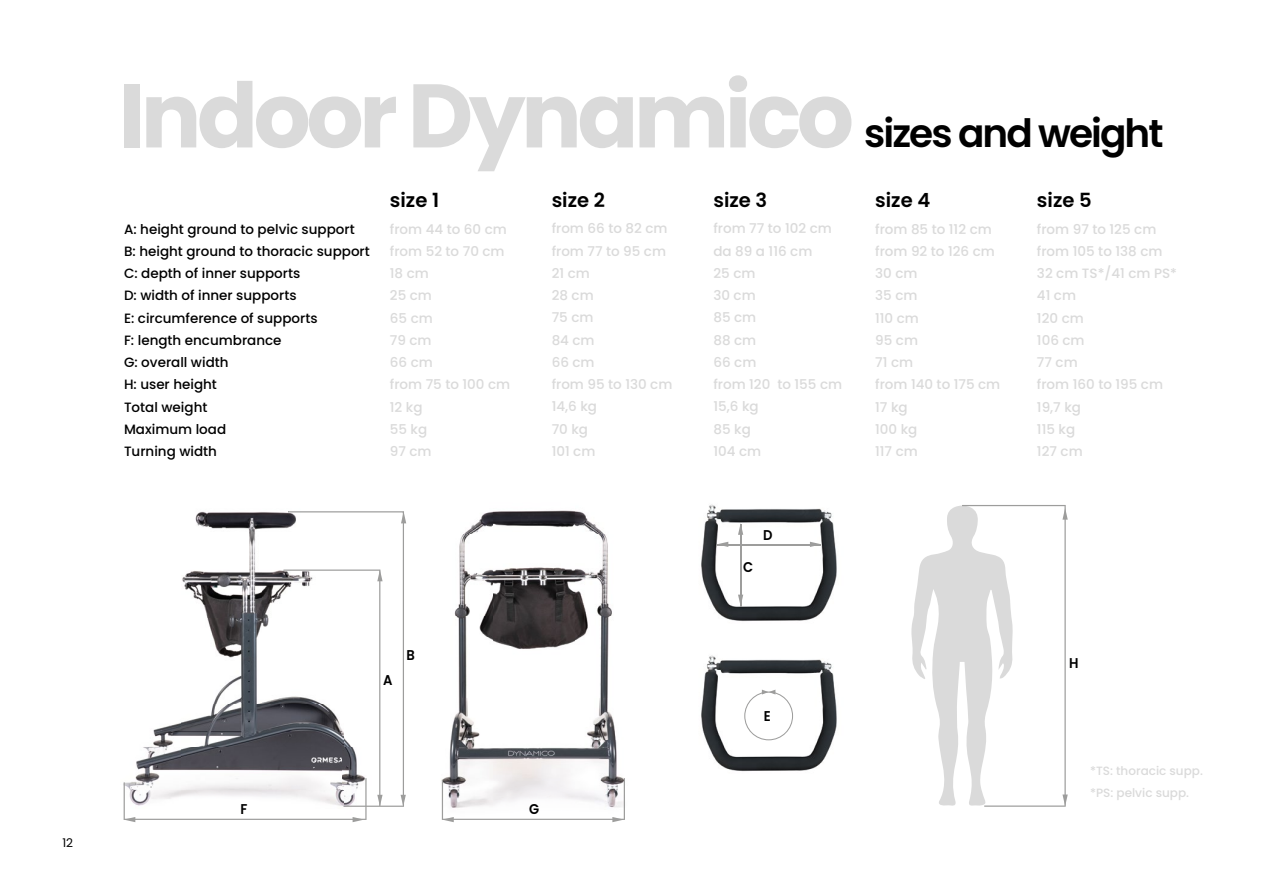
<style>
.page{position:relative;width:1263px;height:893px;background:#fff}
.page>*{position:absolute;margin:0;border:0;box-sizing:border-box;transform-origin:0 0}
.t1{font:700 90px "Poppins";letter-spacing:-.05em;color:#dadada}
.t2{font:600 39px "Poppins";letter-spacing:-.05em;color:#000}
.t3{font:600 19.5px "Poppins";color:#000}
.t4{font:600 14.25px "Poppins";color:#000;scale:.92 1}
.t5{font:500 13.5px/22.2px "Poppins";color:#dadada}
.t6{font:500 13.5px/22.2px "Poppins";color:#000}
.t7{font:500 12px/22.2px "Poppins";color:#dadada}
.t8{font:12px "Poppins";color:#000}
</style>
<div class="page">
<img style="left:441px;top:510px;width:182px;height:310px">
<img style="left:701px;top:504px;width:136px;height:117px">
<img style="left:701px;top:655px;width:136px;height:117px">
<svg style="left:911px;top:505px;width:157px;height:302px"></svg>
<hr style="left:717px;top:544px;width:103px;height:1px;background:#9d9d9c">
<hr style="left:740px;top:524px;width:1px;height:83px;background:#9d9d9c">
<svg style="left:738px;top:523px;width:5px;height:12px"></svg>
<svg style="left:738px;top:595px;width:5px;height:11px"></svg>
<svg style="left:810px;top:542px;width:11px;height:5px"></svg>
<svg style="left:717px;top:542px;width:11px;height:5px"></svg>
<svg style="left:744px;top:690px;width:49px;height:50px"></svg>
<svg style="left:442px;top:778px;width:183px;height:44px"></svg>
<svg style="left:124px;top:511px;width:282px;height:311px"></svg>
<p class="t8" style="left:62px;top:836px;width:12px">12</p>
<h1 class="t1" style="left:119px;top:64px;width:737px">Indoor Dynamico</h1>
<h2 class="t2" style="left:864px;top:111px;width:301px">sizes and weight</h2>
<h3 class="t3" style="left:390px;top:189px;width:51px">size 1</h3>
<h3 class="t3" style="left:552px;top:189px;width:55px">size 2</h3>
<h3 class="t3" style="left:713px;top:189px;width:55px">size 3</h3>
<h3 class="t3" style="left:875px;top:189px;width:57px">size 4</h3>
<h3 class="t3" style="left:1037px;top:189px;width:56px">size 5</h3>
<p class="t5" style="left:552px;top:218px;width:122px">from 66 to 82 cm from 77 to 95 cm<br>21 cm<br>28 cm<br>75 cm<br>84 cm<br>66 cm<br>from 95 to 130 cm<br>14,6 kg<br>70 kg<br>101 cm</p>
<p class="t5" style="left:713px;top:218px;width:130px">from 77 to 102 cm da 89 a 116 cm<br>25 cm<br>30 cm<br>85 cm<br>88 cm<br>66 cm<br>from 120 to 155 cm<br>15,6 kg<br>85 kg<br>104 cm</p>
<p class="t6" style="left:124px;top:218px;width:247px">A: height ground to pelvic support<br>B: height ground to thoracic support<br>C: depth of inner supports<br>D: width of inner supports<br>E: circumference of supports<br>F: length encumbrance<br>G: overall width<br>H: user height<br>Total weight<br>Maximum load<br>Turning width</p>
<p class="t5" style="left:390px;top:218px;width:122px">from 44 to 60 cm from 52 to 70 cm<br>18 cm<br>25 cm<br>65 cm<br>79 cm<br>66 cm<br>from 75 to 100 cm<br>12 kg<br>55 kg<br>97 cm</p>
<p class="t5" style="left:875px;top:218px;width:127px">from 85 to 112 cm from 92 to 126 cm<br>30 cm<br>35 cm<br>110 cm<br>95 cm<br>71 cm<br>from 140 to 175 cm<br>17 kg<br>100 kg<br>117 cm</p>
<p class="t5" style="left:1037px;top:218px;width:142px">from 97 to 125 cm from 105 to 138 cm<br>32 cm TS*/41 cm PS*<br>41 cm<br>120 cm<br>106 cm<br>77 cm<br>from 160 to 195 cm<br>19,7 kg<br>115 kg<br>127 cm</p>
<p class="t4" style="left:383px;top:672px;width:12px">A</p>
<p class="t4" style="left:406px;top:646px;width:11px">B</p>
<p class="t4" style="left:241px;top:801px;width:9px">F</p>
<p class="t4" style="left:529px;top:801px;width:12px">G</p>
<p class="t4" style="left:743px;top:558px;width:12px">C</p>
<p class="t4" style="left:763px;top:527px;width:12px">D</p>
<p class="t4" style="left:764px;top:707px;width:9px">E</p>
<p class="t4" style="left:1069px;top:654px;width:12px">H</p>
<p class="t7" style="left:1090px;top:760px;width:114px">*TS: thoracic supp. *PS: pelvic supp.</p>
</div>
